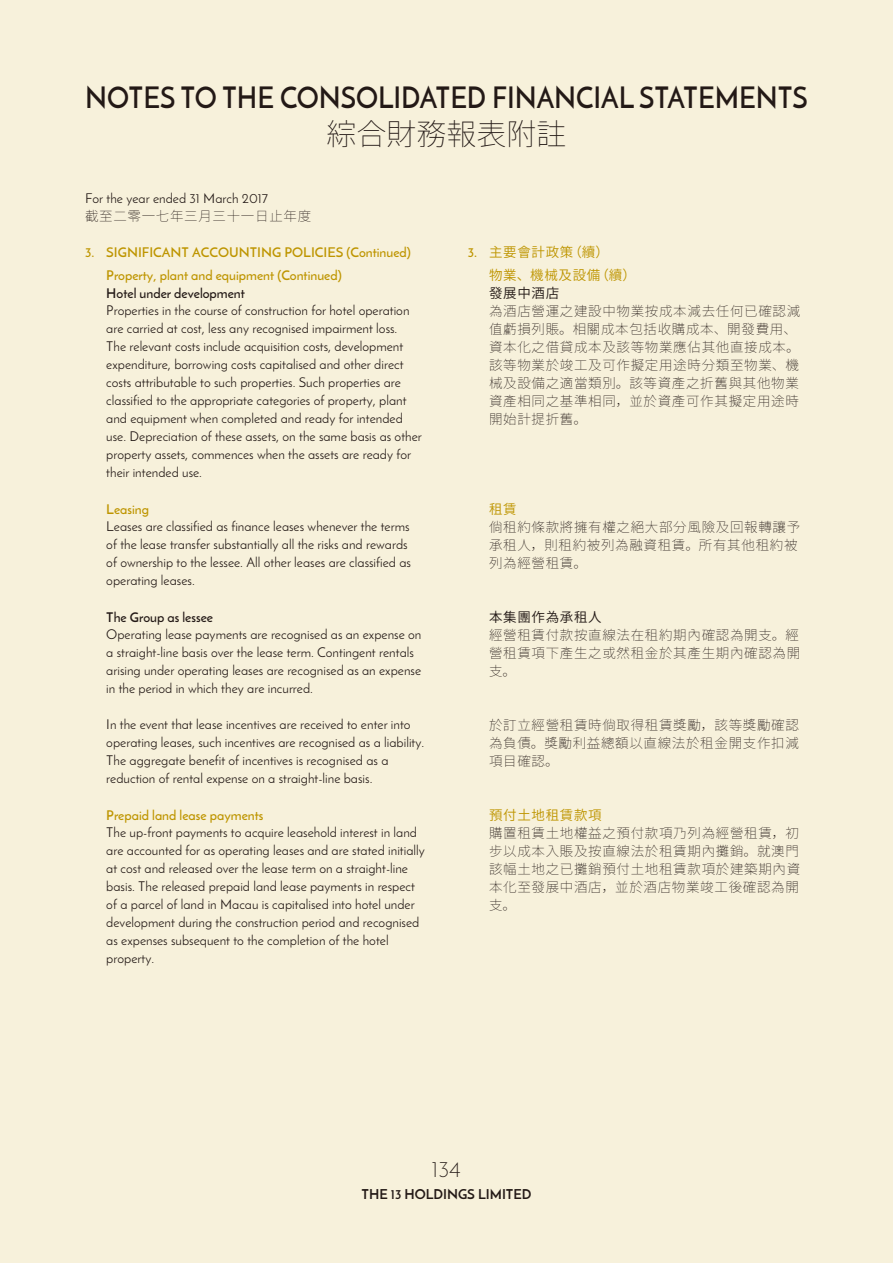
<style>
.page{position:relative;width:893px;height:1263px;background:#f7f1db}
.page>*{position:absolute;margin:0;border:0;box-sizing:border-box;transform-origin:0 0}
.t1{font:600 30px "Josefin Sans";color:#231916;scale:.9 1}
.t2{font:200 30px "Source Han Sans";color:#231916}
.t3{font:300 22.5px "Josefin Sans";color:#231916}
.t4{font:13.5px/18px "Josefin Sans";color:#231916}
.t5{font:200 13.5px/18px "Source Han Sans";letter-spacing:.05em;color:#231916;text-align:justify}
.t6{font:600 13.5px/22.2px "Josefin Sans";color:#be9500}
.t7{font:600 13.5px "Josefin Sans";color:#231916}
.t8{font:13.5px/22.2px "Source Han Sans";letter-spacing:.05em;color:#be9500}
.t9{font:700 13.5px "Josefin Sans";color:#231916}
.t10{font:13.5px "Source Han Sans";letter-spacing:.05em;color:#231916}
.s1{font-family:"Josefin Sans";font-weight:600}
</style>
<div class="page">
<h1 class="t1" style="left:85px;top:78px;width:805px">NOTES TO THE CONSOLIDATED FINANCIAL STATEMENTS</h1>
<h1 class="t2" style="left:326px;top:117px;width:242px">綜合財務報表附註</h1>
<p class="t4" style="left:85px;top:189px;width:185px">For the year ended 31 March 2017</p>
<p class="t5" style="left:85px;top:208px;width:228px">截至二零一七年三月三十一日止年度</p>
<p class="t6" style="left:106px;top:241px;width:306px;text-indent:-21px">3. SigNiFiCaNT aCCOUNTiNg POLiCiES (Continued)<br>Property, plant and equipment (Continued)</p>
<p class="t7" style="left:106px;top:285px;width:140px">Hotel under development</p>
<p class="t4" style="left:106px;top:301px;width:317px">Properties in the course of construction for hotel operation are carried at cost, less any recognised impairment loss.<br>The relevant costs include acquisition costs, development expenditure, borrowing costs capitalised and other direct costs attributable to such properties. Such properties are classified to the appropriate categories of property, plant and equipment when completed and ready for intended use. Depreciation of these assets, on the same basis as other property assets, commences when the assets are ready for their intended use.</p>
<p class="t6" style="left:106px;top:498px;width:44px">Leasing</p>
<p class="t4" style="left:106px;top:517px;width:306px">Leases are classified as finance leases whenever the terms of the lease transfer substantially all the risks and rewards of ownership to the lessee. All other leases are classified as operating leases.</p>
<p class="t7" style="left:106px;top:608px;width:108px">The group as lessee</p>
<p class="t4" style="left:106px;top:625px;width:317px">Operating lease payments are recognised as an expense on a straight-line basis over the lease term. Contingent rentals arising under operating leases are recognised as an expense in the period in which they are incurred.</p>
<p class="t4" style="left:106px;top:715px;width:319px">In the event that lease incentives are received to enter into operating leases, such incentives are recognised as a liability.<br>The aggregate benefit of incentives is recognised as a reduction of rental expense on a straight-line basis.</p>
<p class="t6" style="left:106px;top:804px;width:159px">Prepaid land lease payments</p>
<p class="t4" style="left:106px;top:823px;width:320px">The up-front payments to acquire leasehold interest in land are accounted for as operating leases and are stated initially at cost and released over the lease term on a straight-line basis. The released prepaid land lease payments in respect of a parcel of land in Macau is capitalised into hotel under development during the construction period and recognised as expenses subsequent to the completion of the hotel property.</p>
<p class="t8" style="left:489px;top:242px;width:148px;text-indent:-21px"><span class="s1">3.</span> 主要會計政策（續）<br>物業、機械及設備（續）</p>
<p class="t10" style="left:489px;top:285px;width:72px">發展中酒店</p>
<p class="t5" style="left:489px;top:302px;width:313px;text-align:left">為酒店營運之建設中物業按成本減去任何已確認減值虧損列賬。相關成本包括收購成本、開發費用、資本化之借貸成本及該等物業應佔其他直接成本。該等物業於竣工及可作擬定用途時分類至物業、機械及設備之適當類別。該等資產之折舊與其他物業資產相同之基準相同，並於資產可作其擬定用途時開始計提折舊。</p>
<p class="t8" style="left:489px;top:498px;width:29px">租賃</p>
<p class="t5" style="left:489px;top:518px;width:313px;text-align:left">倘租約條款將擁有權之絕大部分風險及回報轉讓予承租人，則租約被列為融資租賃。所有其他租約被列為經營租賃。</p>
<p class="t10" style="left:489px;top:609px;width:114px">本集團作為承租人</p>
<p class="t5" style="left:489px;top:626px;width:313px">經營租賃付款按直線法在租約期內確認為開支。經營租賃項下產生之或然租金於其產生期內確認為開支。</p>
<p class="t5" style="left:489px;top:716px;width:311px">於訂立經營租賃時倘取得租賃獎勵，該等獎勵確認為負債。獎勵利益總額以直線法於租金開支作扣減項目確認。</p>
<p class="t8" style="left:489px;top:804px;width:114px">預付土地租賃款項</p>
<p class="t5" style="left:489px;top:824px;width:313px">購置租賃土地權益之預付款項乃列為經營租賃，初步以成本入賬及按直線法於租賃期內攤銷。就澳門該幅土地之已攤銷預付土地租賃款項於建築期內資本化至發展中酒店，並於酒店物業竣工後確認為開支。</p>
<h2 class="t3" style="left:432px;top:1156px;width:31px">134</h2>
<p class="t9" style="left:361px;top:1186px;width:172px">THE 13 HOLDINGS LIMITED</p>
</div>
